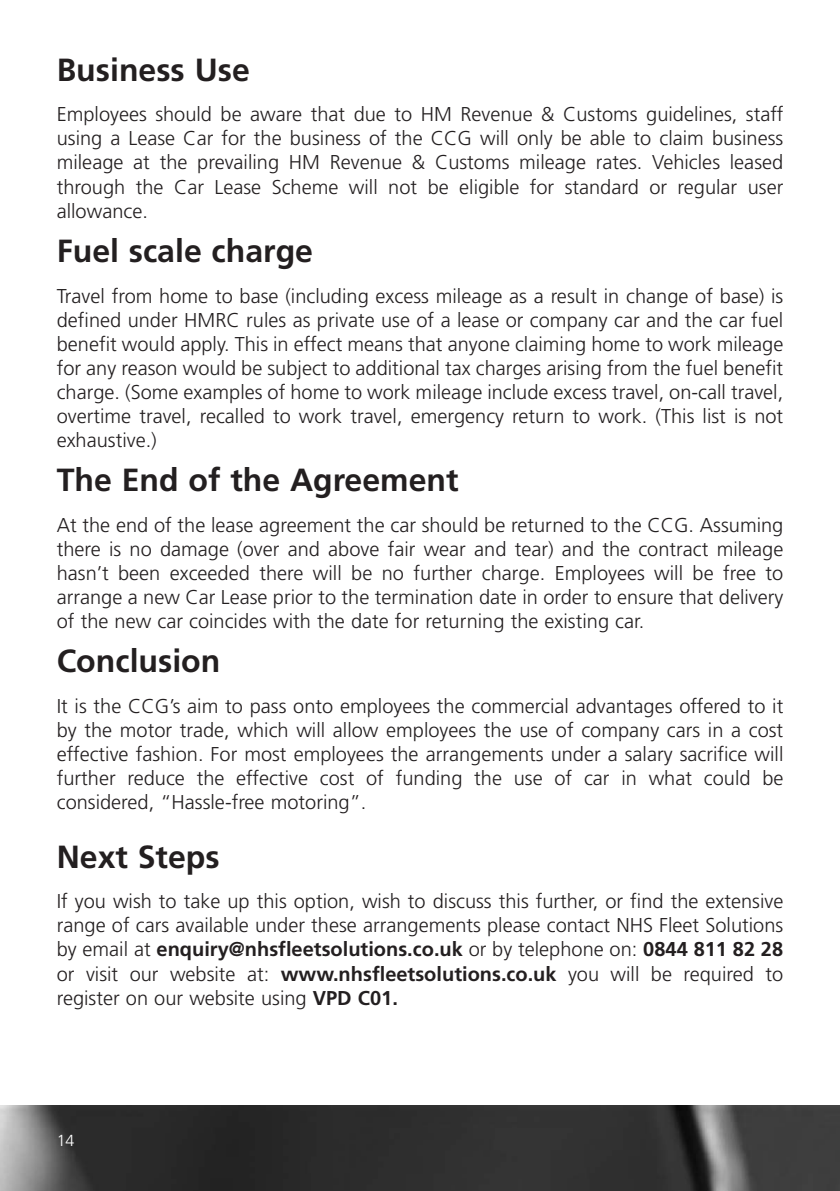
<style>
.page{position:relative;width:840px;height:1191px;background:#fff}
.page>*{position:absolute;margin:0;border:0;box-sizing:border-box;transform-origin:0 0}
.t1{font:700 32px "Frutiger";color:#231f20}
.t2{font:300 20px/24px "Frutiger";color:#231f20;text-align:justify}
.t3{font:300 16px "Frutiger";color:#fff}
.s1{font-weight:700}
</style>
<div class="page">
<img style="left:0;top:1106px;width:839px;height:85px">
<h1 class="t1" style="left:57px;top:57px;width:194px">Business Use</h1>
<p class="t2" style="left:57px;top:104px;width:727px">Employees should be aware that due to HM Revenue &amp; Customs guidelines, staff using a Lease Car for the business of the CCG will only be able to claim business mileage at the prevailing HM Revenue &amp; Customs mileage rates. Vehicles leased through the Car Lease Scheme will not be eligible for standard or regular user allowance.</p>
<h1 class="t1" style="left:57px;top:238px;width:258px">Fuel scale charge</h1>
<p class="t2" style="left:57px;top:285px;width:727px">Travel from home to base (including excess mileage as a result in change of base) is defined under HMRC rules as private use of a lease or company car and the car fuel benefit would apply. This in effect means that anyone claiming home to work mileage for any reason would be subject to additional tax charges arising from the fuel benefit charge. (Some examples of home to work mileage include excess travel, on-call travel, overtime travel, recalled to work travel, emergency return to work. (This list is not exhaustive.)</p>
<h1 class="t1" style="left:57px;top:467px;width:403px">The End of the Agreement</h1>
<p class="t2" style="left:57px;top:514px;width:727px">At the end of the lease agreement the car should be returned to the CCG. Assuming there is no damage (over and above fair wear and tear) and the contract mileage hasn’t been exceeded there will be no further charge. Employees will be free to arrange a new Car Lease prior to the termination date in order to ensure that delivery of the new car coincides with the date for returning the existing car.</p>
<h1 class="t1" style="left:57px;top:648px;width:165px">Conclusion</h1>
<p class="t2" style="left:57px;top:695px;width:727px">It is the CCG’s aim to pass onto employees the commercial advantages offered to it by the motor trade, which will allow employees the use of company cars in a cost effective fashion. For most employees the arrangements under a salary sacrifice will further reduce the effective cost of funding the use of car in what could be considered, “Hassle-free motoring”.</p>
<h1 class="t1" style="left:57px;top:843px;width:164px">Next Steps</h1>
<p class="t2" style="left:57px;top:891px;width:727px">If you wish to take up this option, wish to discuss this further, or find the extensive range of cars available under these arrangements please contact NHS Fleet Solutions by email at <span class="s1">enquiry@nhsfleetsolutions.co.uk</span> or by telephone on: <span class="s1">0844 811 82 28 </span>or visit our website at: <span class="s1">www.nhsfleetsolutions.co.uk</span> you will be required to register on our website using <span class="s1">VPD C01.</span></p>
<p class="t3" style="left:57px;top:1134px;width:19px">14</p>
</div>
